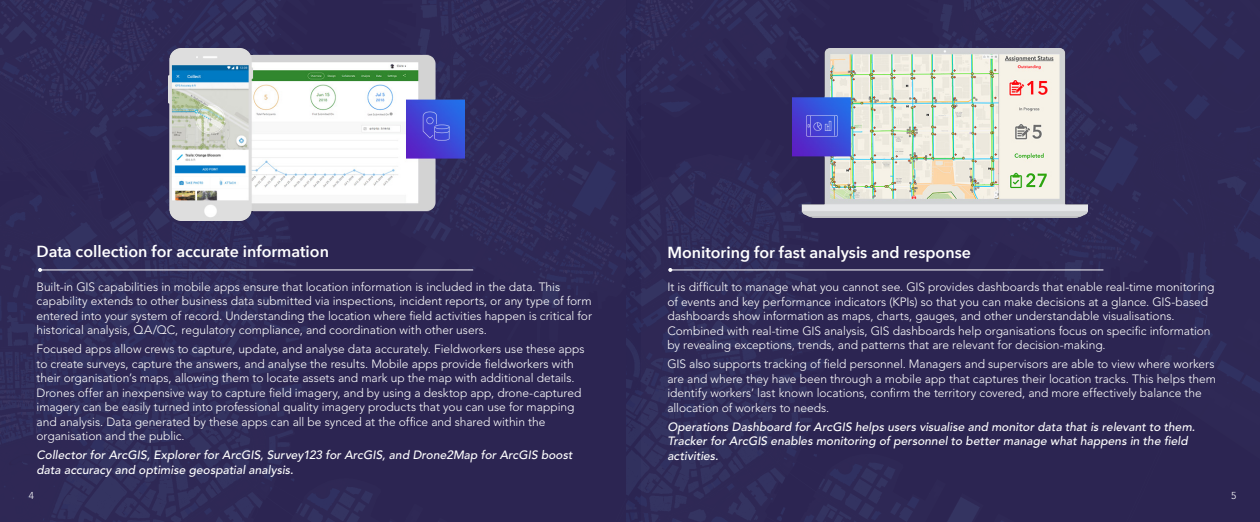
<style>
.page{position:relative;width:1260px;height:522px;background:#fff}
.page>*{position:absolute;margin:0;border:0;box-sizing:border-box;transform-origin:0 0}
.t1{font:600 16px "Avenir Next LT Pro";color:#fff}
.t2{font:300 12px/14.5px "Avenir LT Std";color:#fff}
.t3{font:500 12px/14.5px "Avenir LT Std";color:#fff}
.t4{font:300 10px "Avenir LT Std";color:#fff}
</style>
<div class="page">
<div style="left:0;top:0;width:626px;height:522px;background:#2c2352"></div>
<div style="left:626px;top:0;width:634px;height:522px;background:#2c2352"></div>
<hr style="left:40px;top:269px;width:433px;height:1px;background:#fff">
<svg style="left:38px;top:268px;width:4px;height:4px"></svg>
<img style="left:792px;top:48px;width:296px;height:169px">
<hr style="left:670px;top:269px;width:433px;height:1px;background:#fff">
<svg style="left:668px;top:268px;width:4px;height:4px"></svg>
<img style="left:169px;top:48px;width:296px;height:173px">
<h1 class="t1" style="left:37px;top:242px;width:294px">Data collection for accurate information</h1>
<p class="t2" style="left:37px;top:280px;width:557px">Built-in GIS capabilities in mobile apps ensure that location information is included in the data. This capability extends to other business data submitted via inspections, incident reports, or any type of form entered into your system of record. Understanding the location where field activities happen is critical for historical analysis, QA/QC, regulatory compliance, and coordination with other users.</p>
<p class="t2" style="left:37px;top:342px;width:550px">Focused apps allow crews to capture, update, and analyse data accurately. Fieldworkers use these apps to create surveys, capture the answers, and analyse the results. Mobile apps provide fieldworkers with their organisation’s maps, allowing them to locate assets and mark up the map with additional details.<br>Drones offer an inexpensive way to capture field imagery, and by using a desktop app, drone-captured imagery can be easily turned into professional quality imagery products that you can use for mapping and analysis. Data generated by these apps can all be synced at the office and shared within the organisation and the public.</p>
<p class="t3" style="left:37px;top:448px;width:540px">Collector for ArcGIS, Explorer for ArcGIS, Survey123 for ArcGIS, and Drone2Map for ArcGIS boost data accuracy and optimise geospatial analysis.</p>
<h1 class="t1" style="left:667px;top:242px;width:305px">Monitoring for fast analysis and response</h1>
<p class="t2" style="left:667px;top:280px;width:548px">It is difficult to manage what you cannot see. GIS provides dashboards that enable real-time monitoring of events and key performance indicators (KPIs) so that you can make decisions at a glance. GIS-based dashboards show information as maps, charts, gauges, and other understandable visualisations.<br>Combined with real-time GIS analysis, GIS dashboards help organisations focus on specific information by revealing exceptions, trends, and patterns that are relevant for decision-making.</p>
<p class="t2" style="left:667px;top:357px;width:550px">GIS also supports tracking of field personnel. Managers and supervisors are able to view where workers are and where they have been through a mobile app that captures their location tracks. This helps them identify workers’ last known locations, confirm the territory covered, and more effectively balance the allocation of workers to needs.</p>
<p class="t3" style="left:667px;top:420px;width:531px">Operations Dashboard for ArcGIS helps users visualise and monitor data that is relevant to them.<br>Tracker for ArcGIS enables monitoring of personnel to better manage what happens in the field activities.</p>
<p class="t4" style="left:29px;top:489px;width:7px">4</p>
<p class="t4" style="left:1231px;top:489px;width:7px">5</p>
</div>
